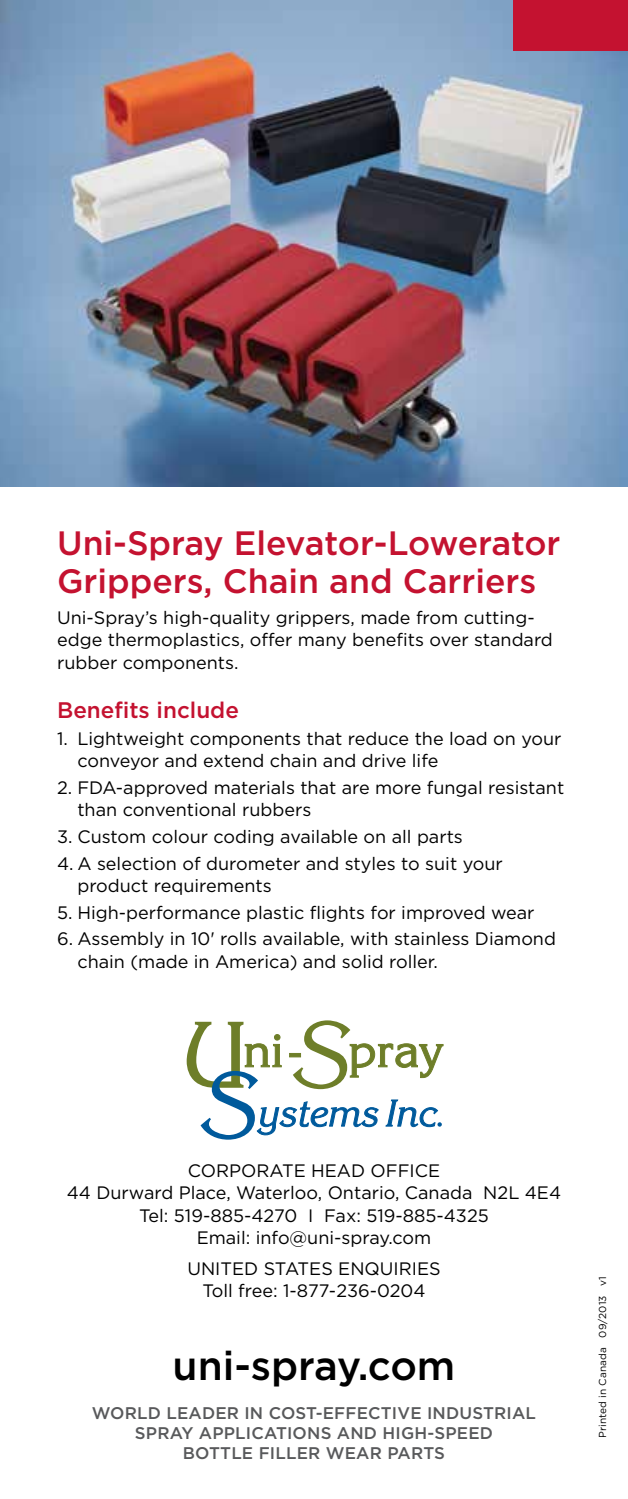
<style>
.page{position:relative;width:628px;height:1499px;background:#fff}
.page>*{position:absolute;margin:0;border:0;box-sizing:border-box;transform-origin:0 0}
.t1{font:500 40.5px "Gotham";color:#000}
.t2{font:500 33.75px/38.2px "Gotham";color:#c41230}
.t3{font:500 22.5px "Gotham";color:#c41230}
.t4{font:18px/22.5px "Gotham";color:#000}
.t5{font:500 16.88px/20.2px "Gotham";letter-spacing:.01em;color:#58595b;text-align:center}
.t6{font:10.12px "Gotham";letter-spacing:.01em;color:#000}
</style>
<div class="page">
<img style="left:0;top:0;width:628px;height:486px">
<div style="left:514px;top:0;width:114px;height:51px;background:#c41230"></div>
<svg style="left:187px;top:1020px;width:256px;height:119px"></svg>
<hr style="left:289px;top:1053px;width:12px;height:4px;background:#6e7e29">
<h2 class="t2" style="left:57px;top:523px;width:505px">Uni-Spray Elevator-Lowerator<br>Grippers, Chain and Carriers</h2>
<p class="t4" style="left:57px;top:606px;width:497px">Uni-Spray’s high-quality grippers, made from cutting&shy;edge thermoplastics, offer many benefits over standard rubber components.</p>
<p class="t3" style="left:57px;top:697px;width:183px">Benefits include</p>
<p class="t4" style="left:77px;top:727px;width:485px;text-indent:-20px">1. Lightweight components that reduce the load on your conveyor and extend chain and drive life</p>
<p class="t4" style="left:77px;top:776px;width:488px;text-indent:-20px">2. FDA-approved materials that are more fungal resistant than conventional rubbers</p>
<p class="t4" style="left:57px;top:825px;width:407px">3. Custom colour coding available on all parts</p>
<p class="t4" style="left:77px;top:851px;width:427px;text-indent:-20px">4. A selection of durometer and styles to suit your product requirements</p>
<p class="t4" style="left:57px;top:900px;width:479px">5. High-performance plastic flights for improved wear</p>
<p class="t4" style="left:77px;top:927px;width:480px;text-indent:-20px">6. Assembly in 10' rolls available, with stainless Diamond chain (made in America) and solid roller.</p>
<p class="t4" style="left:67px;top:1158px;width:496px;text-align:center">CORPORATE HEAD OFFICE<br>44 Durward Place, Waterloo, Ontario, Canada N2L 4E4<br>Tel: 519-885-4270 I Fax: 519-885-4325<br>Email: info@uni-spray.com</p>
<p class="t4" style="left:187px;top:1256px;width:255px;text-align:center">UNITED STATES ENQUIRIES<br>Toll free: 1-877-236-0204</p>
<h1 class="t1" style="left:172px;top:1343px;width:284px">uni-spray.com</h1>
<p class="t5" style="left:92px;top:1402px;width:445px">WORLD LEADER IN COST-EFFECTIVE INDUSTRIAL<br>SPRAY APPLICATIONS AND HIGH-SPEED<br>BOTTLE FILLER WEAR PARTS</p>
<p class="t6" style="left:597px;top:1438px;width:163px;rotate:-90deg">Printed in Canada 09/2013 v1</p>
</div>
